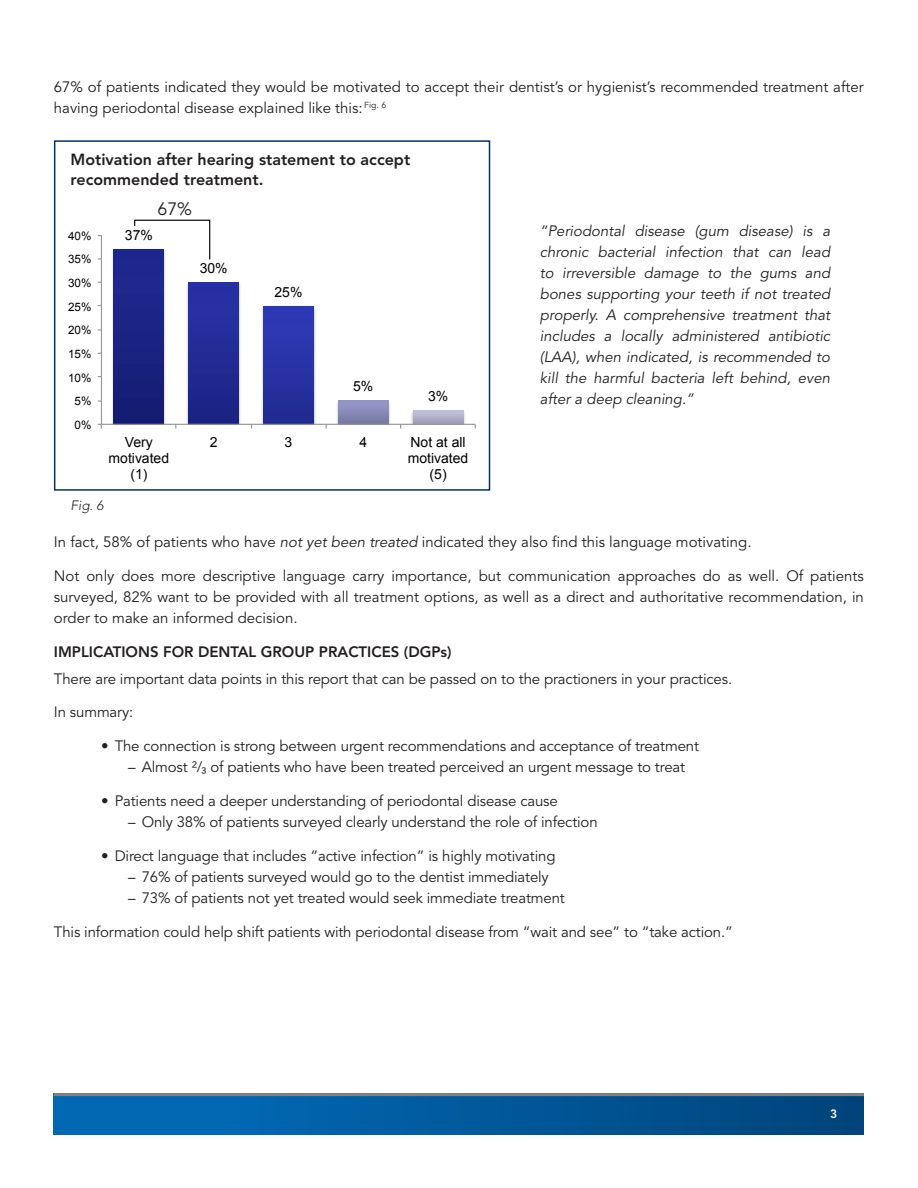
<style>
.page{position:relative;width:918px;height:1188px;background:#fff}
.page>*{position:absolute;margin:0;border:0;box-sizing:border-box;transform-origin:0 0}
.t1{font:17.85px "Avenir";color:#231f20}
.t2{font:800 16.05px/19.2px "Avenir";color:#231f20}
.t3{font:15px/21px "Avenir";letter-spacing:-.01em;color:#231f20}
.t4{font:italic 15px/21px "Avenir";color:#231f20;text-align:justify}
.t5{font:800 15px "Avenir";color:#231f20}
.t6{font:13.95px/16.4px "Arial";color:#000;text-align:center}
.t7{font:italic 300 13.5px "Avenir";color:#231f20}
.t8{font:800 12px "Avenir";color:#fff}
.t9{font:11.7px "Arial";color:#000}
.s1{font-style:italic}
</style>
<div class="page">
<div style="left:54px;top:1094px;width:810px;height:40px;background:linear-gradient(to right,#026ebc,#00457c)"></div>
<hr style="left:54px;top:1093px;width:810px;height:3px;background:#808285">
<div style="left:54px;top:140px;width:436px;height:351px;border:2px solid #036"></div>
<img style="left:108px;top:249px;width:62px;height:175px">
<img style="left:183px;top:282px;width:62px;height:142px">
<img style="left:257px;top:306px;width:62px;height:118px">
<img style="left:333px;top:400px;width:61px;height:24px">
<img style="left:408px;top:410px;width:61px;height:14px">
<div style="left:114px;top:249px;width:50px;height:175px;background:linear-gradient(to bottom,#202a93,#141c70)"></div>
<div style="left:189px;top:282px;width:50px;height:142px;background:linear-gradient(to bottom,#2933a8,#1a2482)"></div>
<div style="left:264px;top:306px;width:49px;height:118px;background:linear-gradient(to bottom,#2f3ab9,#222b91)"></div>
<svg style="left:338px;top:401px;width:50px;height:23px"></svg>
<svg style="left:413px;top:410px;width:50px;height:14px"></svg>
<hr style="left:101px;top:424px;width:375px;height:1px;background:#979797">
<hr style="left:101px;top:235px;width:1px;height:189px;background:#979797">
<svg style="left:98px;top:424px;width:4px;height:5px"></svg>
<svg style="left:133px;top:219px;width:78px;height:42px"></svg>
<p class="t3" style="left:54px;top:77px;width:811px">67% of patients indicated they would be motivated to accept their dentist’s or hygienist’s recommended treatment after having periodontal disease explained like this: <sup>Fig.</sup> <sup>6</sup></p>
<p class="t2" style="left:71px;top:150px;width:341px">Motivation after hearing statement to accept recommended treatment.</p>
<p class="t9" style="left:68px;top:228px;width:25px">40%</p>
<p class="t9" style="left:68px;top:252px;width:25px">35%</p>
<p class="t9" style="left:68px;top:275px;width:25px">30%</p>
<p class="t9" style="left:68px;top:299px;width:25px">25%</p>
<p class="t9" style="left:68px;top:323px;width:25px">20%</p>
<p class="t9" style="left:68px;top:346px;width:25px">15%</p>
<p class="t9" style="left:68px;top:370px;width:25px">10%</p>
<p class="t9" style="left:75px;top:394px;width:18px">5%</p>
<p class="t9" style="left:75px;top:417px;width:18px">0%</p>
<p class="t1" style="left:157px;top:198px;width:36px">67%</p>
<p class="t6" style="left:125px;top:227px;width:29px">37%</p>
<p class="t6" style="left:200px;top:260px;width:29px">30%</p>
<p class="t6" style="left:275px;top:284px;width:29px">25%</p>
<p class="t6" style="left:353px;top:379px;width:22px">5%</p>
<p class="t6" style="left:428px;top:388px;width:22px">3%</p>
<p class="t6" style="left:109px;top:434px;width:62px">Very motivated (1)</p>
<p class="t6" style="left:210px;top:434px;width:9px">2</p>
<p class="t6" style="left:285px;top:434px;width:9px">3</p>
<p class="t6" style="left:359px;top:434px;width:9px">4</p>
<p class="t6" style="left:408px;top:434px;width:62px">Not at all motivated (5)</p>
<p class="t7" style="left:71px;top:497px;width:35px">Fig. 6</p>
<p class="t4" style="left:540px;top:221px;width:292px">“Periodontal disease (gum disease) is a chronic bacterial infection that can lead to irreversible damage to the gums and bones supporting your teeth if not treated properly. A comprehensive treatment that includes a locally administered antibiotic (LAA), when indicated, is recommended to kill the harmful bacteria left behind, even after a deep cleaning.”</p>
<p class="t3" style="left:54px;top:532px;width:699px">In fact, 58% of patients who have <span class="s1">not yet been treated</span> indicated they also find this language motivating.</p>
<p class="t3" style="left:54px;top:566px;width:812px;text-align:justify">Not only does more descriptive language carry importance, but communication approaches do as well. Of patients surveyed, 82% want to be provided with all treatment options, as well as a direct and authoritative recommendation, in order to make an informed decision.</p>
<p class="t5" style="left:54px;top:643px;width:399px">IMPLICATIONS FOR DENTAL GROUP PRACTICES (DGPs)</p>
<p class="t3" style="left:54px;top:668px;width:680px">There are important data points in this report that can be passed on to the practioners in your practices.</p>
<p class="t3" style="left:54px;top:702px;width:81px">In summary:</p>
<p class="t3" style="left:101px;top:736px;width:599px">• The connection is strong between urgent recommendations and acceptance of treatment</p>
<p class="t3" style="left:128px;top:757px;width:558px">– Almost ²/³ of patients who have been treated perceived an urgent message to treat</p>
<p class="t3" style="left:101px;top:791px;width:458px">• Patients need a deeper understanding of periodontal disease cause</p>
<p class="t3" style="left:128px;top:812px;width:471px">– Only 38% of patients surveyed clearly understand the role of infection</p>
<p class="t3" style="left:101px;top:846px;width:456px">• Direct language that includes “active infection” is highly motivating</p>
<p class="t3" style="left:128px;top:867px;width:422px">– 76% of patients surveyed would go to the dentist immediately</p>
<p class="t3" style="left:128px;top:888px;width:438px">– 73% of patients not yet treated would seek immediate treatment</p>
<p class="t3" style="left:54px;top:922px;width:681px">This information could help shift patients with periodontal disease from “wait and see” to “take action.”</p>
<p class="t8" style="left:830px;top:1107px;width:9px">3</p>
</div>
